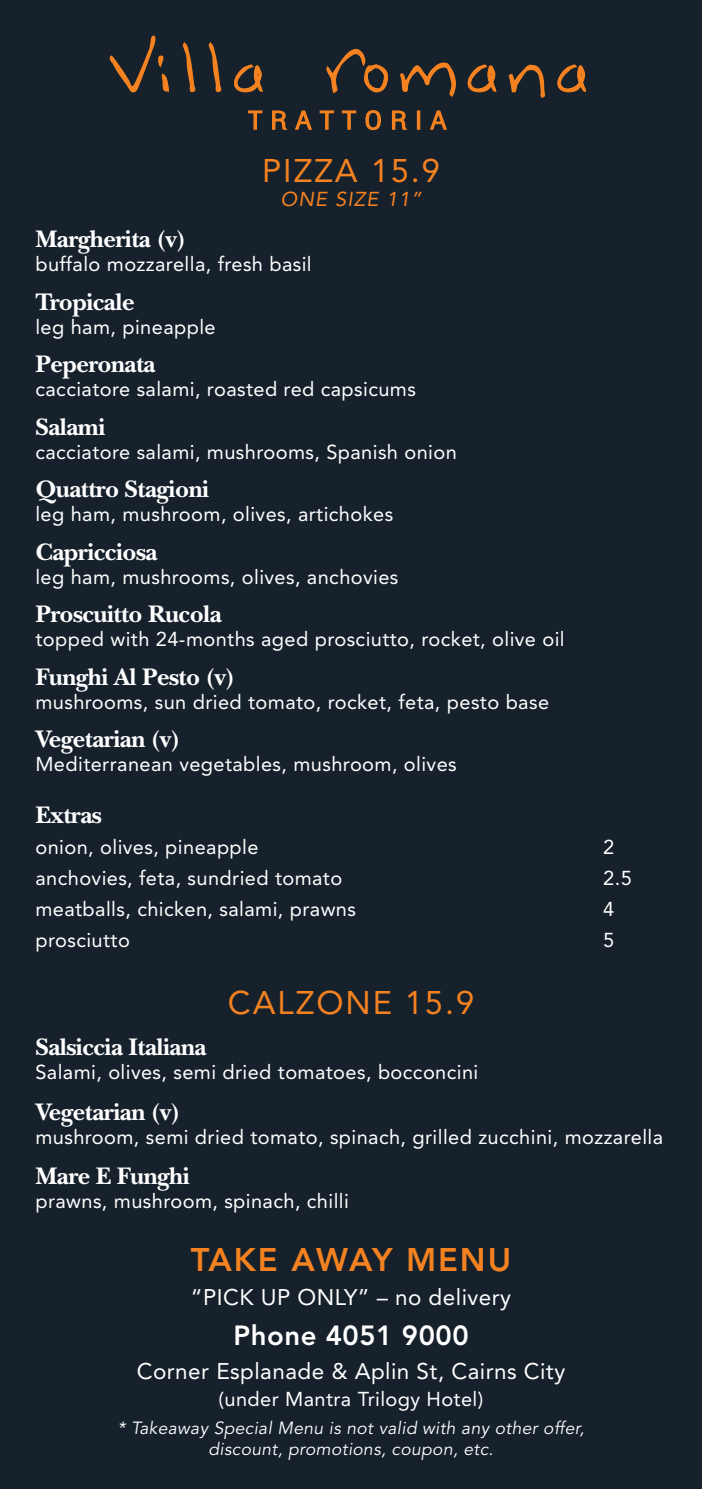
<style>
.page{position:relative;width:702px;height:1489px;background:#fff}
.page>*{position:absolute;margin:0;border:0;box-sizing:border-box;transform-origin:0 0}
.t1{font:32.5px "Avenir LT Std";letter-spacing:.06em;color:#f58220}
.t2{font:800 32.5px "Avenir LT Std";letter-spacing:.06em;color:#f58220}
.t3{font:800 27.5px "Avenir LT Std";letter-spacing:.02em;color:#fff}
.t4{font:700 25px "New Baskerville Std";letter-spacing:-.02em;color:#fff}
.t5{font:22.5px "Avenir LT Std";letter-spacing:.02em;color:#fff}
.t6{font:20px "Avenir LT Std";letter-spacing:.02em;color:#fff}
.t7{font:italic 20px "Avenir LT Std";letter-spacing:.06em;color:#f58220}
.t8{font:italic 17.5px/21px "Avenir LT Std";letter-spacing:.02em;color:#fff;text-align:center}
</style>
<div class="page">
<div style="left:0;top:0;width:702px;height:1488px;background:#16212c"></div>
<svg style="left:182px;top:42px;width:14px;height:51px"></svg>
<svg style="left:208px;top:42px;width:14px;height:51px"></svg>
<svg style="left:234px;top:64px;width:29px;height:29px"></svg>
<svg style="left:400px;top:62px;width:56px;height:35px"></svg>
<svg style="left:467px;top:64px;width:30px;height:29px"></svg>
<svg style="left:508px;top:64px;width:37px;height:34px"></svg>
<svg style="left:557px;top:64px;width:30px;height:29px"></svg>
<svg style="left:326px;top:49px;width:62px;height:44px"></svg>
<svg style="left:110px;top:35px;width:60px;height:58px"></svg>
<svg style="left:248px;top:110px;width:15px;height:20px"></svg>
<svg style="left:272px;top:110px;width:40px;height:20px"></svg>
<svg style="left:319px;top:110px;width:16px;height:20px"></svg>
<svg style="left:341px;top:110px;width:16px;height:20px"></svg>
<svg style="left:365px;top:110px;width:16px;height:21px"></svg>
<svg style="left:391px;top:110px;width:17px;height:20px"></svg>
<div style="left:417px;top:110px;width:3px;height:20px;border:1px solid #f58220"></div>
<svg style="left:430px;top:110px;width:17px;height:20px"></svg>
<h1 class="t1" style="left:262px;top:152px;width:179px">PIZZA 15.9</h1>
<p class="t7" style="left:280px;top:188px;width:142px">ONE SIZE 11”</p>
<p class="t4" style="left:35px;top:224px;width:152px">Margherita (v)</p>
<p class="t6" style="left:35px;top:252px;width:278px">buffalo mozzarella, fresh basil</p>
<p class="t4" style="left:35px;top:287px;width:100px">Tropicale</p>
<p class="t6" style="left:35px;top:315px;width:182px">leg ham, pineapple</p>
<p class="t4" style="left:35px;top:349px;width:122px">Peperonata</p>
<p class="t6" style="left:35px;top:377px;width:382px">cacciatore salami, roasted red capsicums</p>
<p class="t4" style="left:35px;top:412px;width:71px">Salami</p>
<p class="t6" style="left:35px;top:440px;width:423px">cacciatore salami, mushrooms, Spanish onion</p>
<p class="t4" style="left:35px;top:474px;width:175px">Quattro Stagioni</p>
<p class="t6" style="left:35px;top:502px;width:359px">leg ham, mushroom, olives, artichokes</p>
<p class="t4" style="left:35px;top:537px;width:124px">Capricciosa</p>
<p class="t6" style="left:35px;top:565px;width:364px">leg ham, mushrooms, olives, anchovies</p>
<p class="t4" style="left:35px;top:599px;width:188px">Proscuitto Rucola</p>
<p class="t6" style="left:35px;top:627px;width:530px">topped with 24-months aged prosciutto, rocket, olive oil</p>
<p class="t4" style="left:35px;top:662px;width:201px">Funghi Al Pesto (v)</p>
<p class="t6" style="left:35px;top:690px;width:515px">mushrooms, sun dried tomato, rocket, feta, pesto base</p>
<p class="t4" style="left:35px;top:724px;width:146px">Vegetarian (v)</p>
<p class="t6" style="left:35px;top:752px;width:423px">Mediterranean vegetables, mushroom, olives</p>
<p class="t4" style="left:35px;top:799px;width:68px">Extras</p>
<p class="t6" style="left:35px;top:835px;width:225px">onion, olives, pineapple</p>
<p class="t6" style="left:603px;top:835px;width:13px">2</p>
<p class="t6" style="left:35px;top:866px;width:308px">anchovies, feta, sundried tomato</p>
<p class="t6" style="left:603px;top:866px;width:30px">2.5</p>
<p class="t6" style="left:35px;top:897px;width:322px">meatballs, chicken, salami, prawns</p>
<p class="t6" style="left:603px;top:897px;width:13px">4</p>
<p class="t6" style="left:35px;top:928px;width:96px">prosciutto</p>
<p class="t6" style="left:603px;top:928px;width:13px">5</p>
<h1 class="t1" style="left:228px;top:984px;width:248px">CALZONE 15.9</h1>
<p class="t4" style="left:35px;top:1032px;width:173px">Salsiccia Italiana</p>
<p class="t6" style="left:35px;top:1060px;width:444px">Salami, olives, semi dried tomatoes, bocconcini</p>
<p class="t4" style="left:35px;top:1096px;width:146px">Vegetarian (v)</p>
<p class="t6" style="left:35px;top:1125px;width:629px">mushroom, semi dried tomato, spinach, grilled zucchini, mozzarella</p>
<p class="t4" style="left:35px;top:1161px;width:156px">Mare E Funghi</p>
<p class="t6" style="left:35px;top:1189px;width:315px">prawns, mushroom, spinach, chilli</p>
<h1 class="t2" style="left:191px;top:1240px;width:322px">TAKE AWAY MENU</h1>
<p class="t5" style="left:191px;top:1283px;width:321px">“PICK UP ONLY” – no delivery</p>
<h2 class="t3" style="left:233px;top:1318px;width:237px">Phone 4051 9000</h2>
<p class="t5" style="left:137px;top:1357px;width:430px">Corner Esplanade &amp; Aplin St, Cairns City</p>
<p class="t6" style="left:218px;top:1387px;width:266px">(under Mantra Trilogy Hotel)</p>
<p class="t8" style="left:118px;top:1417px;width:468px">* Takeaway Special Menu is not valid with any other offer, discount, promotions, coupon, etc.</p>
</div>
